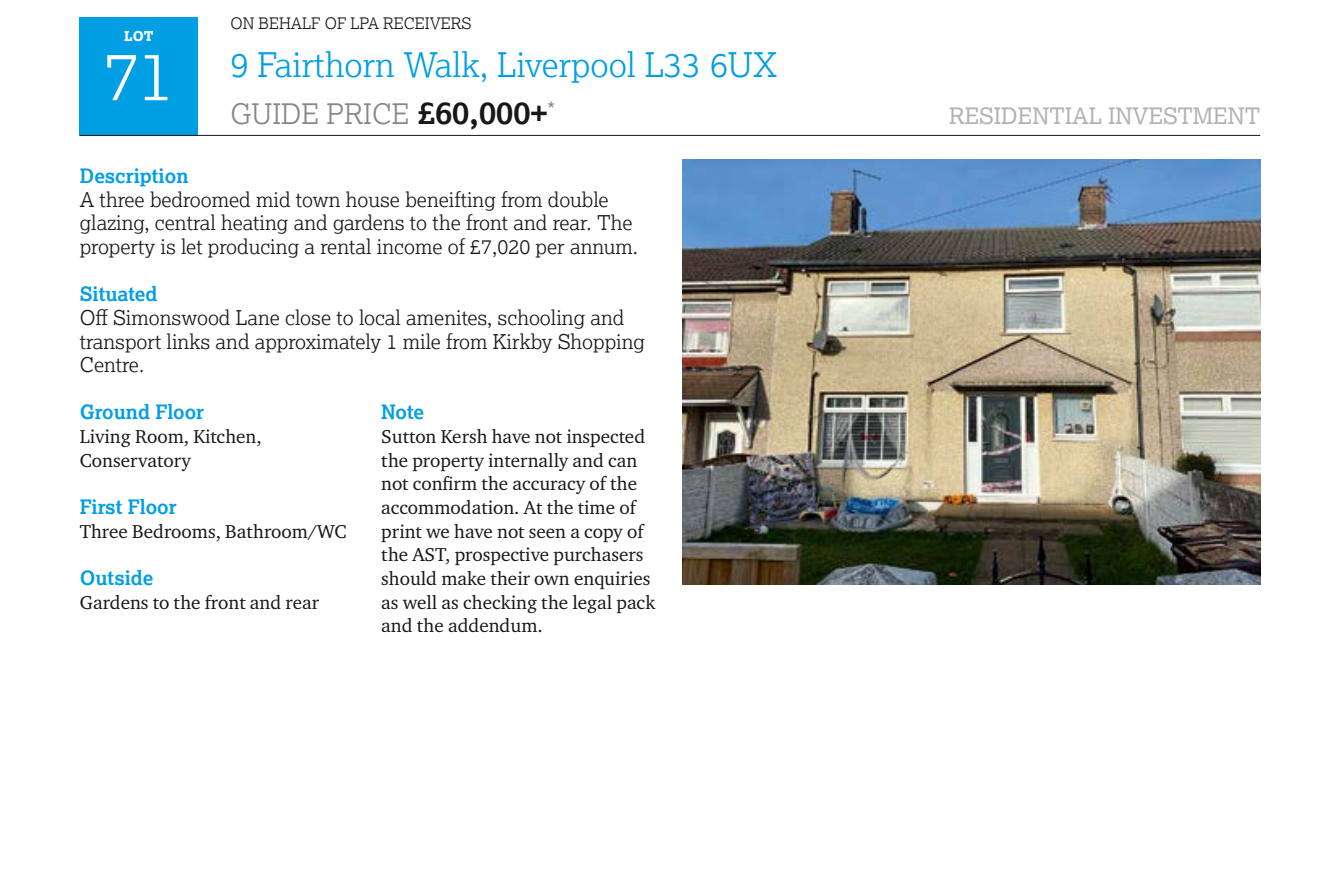
<style>
.page{position:relative;width:1340px;height:881px;background:#fff}
.page>*{position:absolute;margin:0;border:0;box-sizing:border-box;transform-origin:0 0}
.t1{font:300 67.5px "Lexia";color:#fff}
.t2{font:300 33.75px "Lexia";color:#009ee3}
.t3{font:300 28.12px "Lexia";color:#868786}
.t4{font:22.5px "Lexia";color:#b1b2b3}
.t5{font:300 20.25px/23.6px "Lexia";color:#181716}
.t6{font:700 19.8px "Lexia";color:#009ee3}
.t7{font:19.12px/23.6px "Charter ITC Pro";color:#181716}
.t8{font:300 15.75px "Lexia";color:#181716}
.t9{font:800 13.5px "Lexia";color:#fff}
.s1{font-weight:700;font-size:31.5px;color:#181716}
</style>
<div class="page">
<div style="left:80px;top:17px;width:118px;height:119px;background:#009ee3"></div>
<hr style="left:80px;top:135px;width:1180px;height:1px;background:#181716">
<img style="left:682px;top:159px;width:578px;height:425px">
<p class="t9" style="left:124px;top:27px;width:31px">LOT</p>
<h1 class="t1" style="left:103px;top:33px;width:73px">71</h1>
<p class="t8" style="left:230px;top:13px;width:242px">ON BEHALF OF LPA RECEIVERS</p>
<h2 class="t2" style="left:230px;top:43px;width:548px">9 Fairthorn Walk, Liverpool L33 6UX</h2>
<h3 class="t3" style="left:230px;top:96px;width:326px">GUIDE PRICE <span class="s1">£60,000+</span><sup>*</sup></h3>
<p class="t4" style="left:949px;top:101px;width:313px">RESIDENTIAL INVESTMENT</p>
<p class="t6" style="left:80px;top:163px;width:110px">Description</p>
<p class="t5" style="left:80px;top:187px;width:560px">A three bedroomed mid town house beneifting from double glazing, central heating and gardens to the front and rear. The property is let producing a rental income of £7,020 per annum.</p>
<p class="t6" style="left:80px;top:281px;width:79px">Situated</p>
<p class="t5" style="left:80px;top:305px;width:567px">Off Simonswood Lane close to local amenites, schooling and transport links and approximately 1 mile from Kirkby Shopping<br>Centre.</p>
<p class="t6" style="left:80px;top:399px;width:126px">Ground Floor</p>
<p class="t7" style="left:80px;top:424px;width:183px">Living Room, Kitchen,<br>Conservatory</p>
<p class="t6" style="left:80px;top:494px;width:98px">First Floor</p>
<p class="t7" style="left:80px;top:519px;width:268px">Three Bedrooms, Bathroom/WC</p>
<p class="t6" style="left:80px;top:565px;width:75px">Outside</p>
<p class="t7" style="left:80px;top:589px;width:241px">Gardens to the front and rear</p>
<p class="t6" style="left:381px;top:399px;width:44px">Note</p>
<p class="t7" style="left:381px;top:424px;width:275px">Sutton Kersh have not inspected the property internally and can not confirm the accuracy of the accommodation. At the time of print we have not seen a copy of the AST, prospective purchasers should make their own enquiries as well as checking the legal pack and the addendum.</p>
</div>
